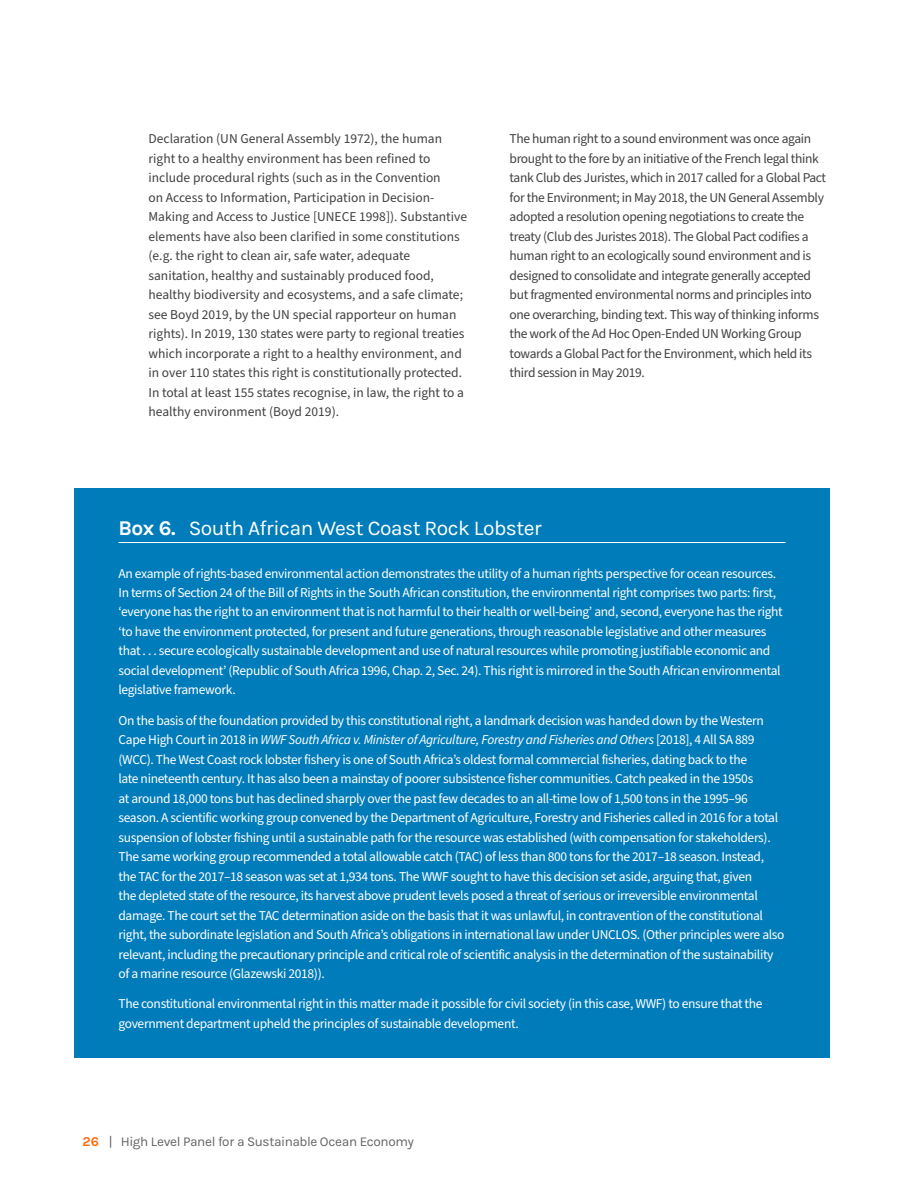
<style>
.page{position:relative;width:918px;height:1188px;background:#fff}
.page>*{position:absolute;margin:0;border:0;box-sizing:border-box;transform-origin:0 0}
.t1{font:21px "Karla";letter-spacing:-.025em;color:#fff}
.t2{font:13.5px/19.5px "Source Sans Pro";letter-spacing:-.025em;color:#fff}
.t3{font:13.5px/19.5px "Source Sans Pro";color:#414042}
.t4{font:13.5px/19.5px "Source Sans Pro";letter-spacing:-.02em;color:#414042}
.t5{font:13.5px "Karla";letter-spacing:-.025em;color:#636466}
.s1{font-weight:700}
.s2{font-style:italic}
.s3{font-weight:700;color:#ff6c11}
</style>
<div class="page">
<div style="left:74px;top:489px;width:756px;height:569px;background:#007cba"></div>
<hr style="left:118px;top:542px;width:668px;height:1px;background:#fff">
<p class="t3" style="left:148px;top:130px;width:320px">Declaration (UN General Assembly 1972), the human right to a healthy environment has been refined to include procedural rights (such as in the Convention<br>on Access to Information, Participation in Decision-Making and Access to Justice [UNECE 1998]). Substantive elements have also been clarified in some constitutions (e.g. the right to clean air, safe water, adequate sanitation, healthy and sustainably produced food, healthy biodiversity and ecosystems, and a safe climate; see Boyd 2019, by the UN special rapporteur on human rights). In 2019, 130 states were party to regional treaties which incorporate a right to a healthy environment, and in over 110 states this right is constitutionally protected.<br>In total at least 155 states recognise, in law, the right to a healthy environment (Boyd 2019).</p>
<p class="t4" style="left:510px;top:129px;width:318px">The human right to a sound environment was once again brought to the fore by an initiative of the French legal think tank Club des Juristes, which in 2017 called for a Global Pact for the Environment; in May 2018, the UN General Assembly adopted a resolution opening negotiations to create the treaty (Club des Juristes 2018). The Global Pact codifies a human right to an ecologically sound environment and is designed to consolidate and integrate generally accepted but fragmented environmental norms and principles into one overarching, binding text. This way of thinking informs the work of the Ad Hoc Open-Ended UN Working Group towards a Global Pact for the Environment, which held its third session in May 2019.</p>
<h1 class="t1" style="left:118px;top:517px;width:425px"><span class="s1">Box 6.</span> South African West Coast Rock Lobster</h1>
<p class="t2" style="left:118px;top:564px;width:666px">An example of rights-based environmental action demonstrates the utility of a human rights perspective for ocean resources.<br>In terms of Section 24 of the Bill of Rights in the South African constitution, the environmental right comprises two parts: first, ‘everyone has the right to an environment that is not harmful to their health or well-being’ and, second, everyone has the right ‘to have the environment protected, for present and future generations, through reasonable legislative and other measures that . . . secure ecologically sustainable development and use of natural resources while promoting justifiable economic and social development’ (Republic of South Africa 1996, Chap. 2, Sec. 24). This right is mirrored in the South African environmental legislative framework.</p>
<p class="t2" style="left:118px;top:711px;width:668px">On the basis of the foundation provided by this constitutional right, a landmark decision was handed down by the Western Cape High Court in 2018 in <span class="s2">WWF South Africa v. Minister of Agriculture, Forestry and Fisheries and Others</span> [2018], 4 All SA 889 (WCC). The West Coast rock lobster fishery is one of South Africa’s oldest formal commercial fisheries, dating back to the<br>late nineteenth century. It has also been a mainstay of poorer subsistence fisher communities. Catch peaked in the 1950s<br>at around 18,000 tons but has declined sharply over the past few decades to an all-time low of 1,500 tons in the 1995–96 season. A scientific working group convened by the Department of Agriculture, Forestry and Fisheries called in 2016 for a total suspension of lobster fishing until a sustainable path for the resource was established (with compensation for stakeholders).<br>The same working group recommended a total allowable catch (TAC) of less than 800 tons for the 2017–18 season. Instead, the TAC for the 2017–18 season was set at 1,934 tons. The WWF sought to have this decision set aside, arguing that, given<br>the depleted state of the resource, its harvest above prudent levels posed a threat of serious or irreversible environmental damage. The court set the TAC determination aside on the basis that it was unlawful, in contravention of the constitutional right, the subordinate legislation and South Africa’s obligations in international law under UNCLOS. (Other principles were also relevant, including the precautionary principle and critical role of scientific analysis in the determination of the sustainability of a marine resource (Glazewski 2018)).</p>
<p class="t2" style="left:118px;top:995px;width:646px">The constitutional environmental right in this matter made it possible for civil society (in this case, WWF) to ensure that the government department upheld the principles of sustainable development.</p>
<p class="t5" style="left:83px;top:1135px;width:333px"><span class="s3">26</span> | High Level Panel for a Sustainable Ocean Economy</p>
</div>
